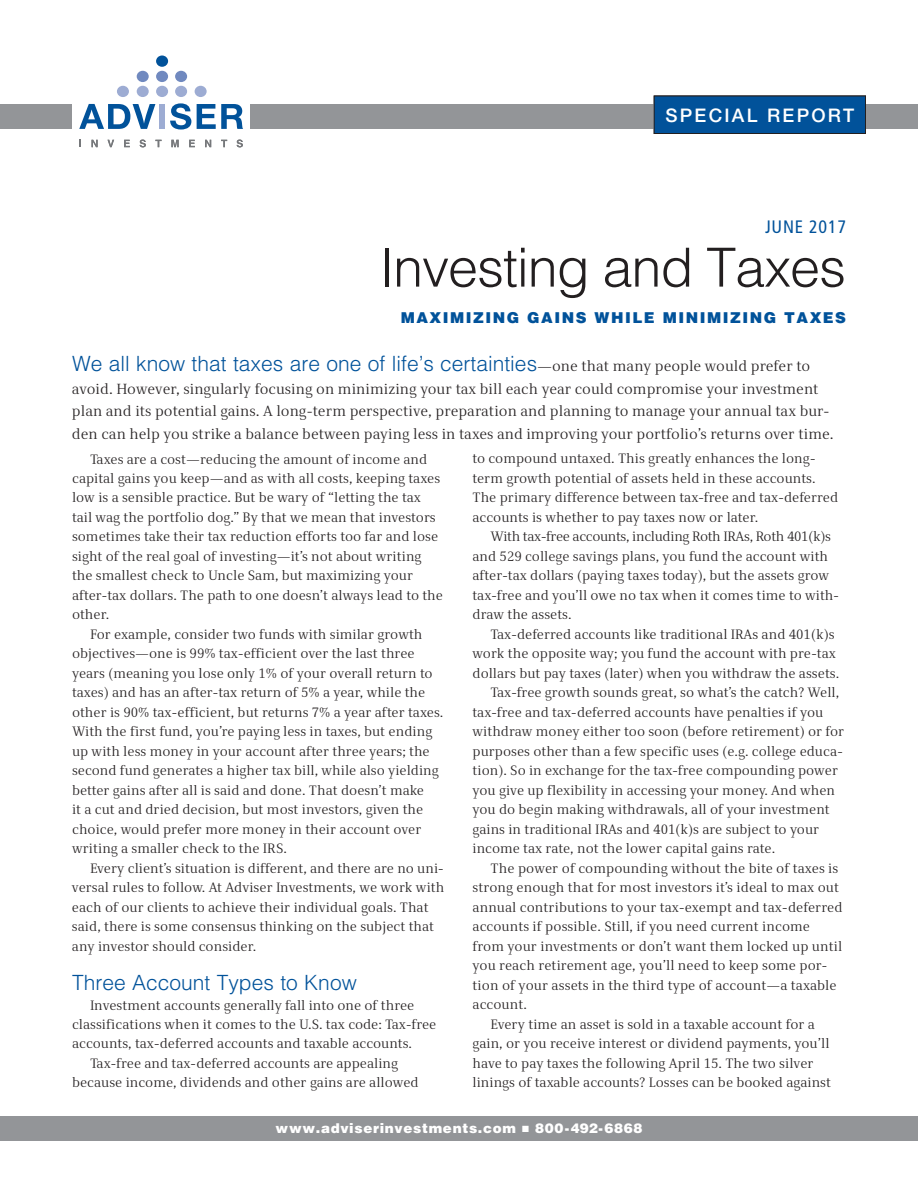
<style>
.page{position:relative;width:918px;height:1188px;background:#fff}
.page>*{position:absolute;margin:0;border:0;box-sizing:border-box;transform-origin:0 0}
.t1{font:300 54px "Helvetica";letter-spacing:-.02em;color:#231f20}
.t2{font:300 21px "Helvetica";color:#01529a}
.t3{font:500 18.75px "Helvetica Neue";letter-spacing:.12em;color:#fff}
.t4{font:condensed 18px "Frutiger";letter-spacing:.04em;color:#01529a}
.t5{font:900 15px "Helvetica";letter-spacing:.1em;color:#01529a}
.t6{font:14.7px/22.5px "Alfon";color:#231f20}
.t7{font:13.5px/19.5px "Alfon";color:#231f20}
.t8{font:900 13.5px "Helvetica";letter-spacing:.05em;color:#fff}
.s1{font-family:"Alfon";font-weight:400;font-size:14.7px;color:#231f20}
</style>
<div class="page">
<div style="left:0;top:104px;width:918px;height:25px;background:#939598"></div>
<div style="left:0;top:1117px;width:918px;height:24px;background:#939598"></div>
<div style="left:654px;top:96px;width:212px;height:38px;background:#01529a"></div>
<div style="left:654px;top:96px;width:212px;height:38px;border:1px solid #231f20"></div>
<div style="left:72px;top:56px;width:177px;height:91px;background:#fff"></div>
<svg style="left:79px;top:104px;width:76px;height:25px"></svg>
<svg style="left:170px;top:103px;width:21px;height:27px"></svg>
<svg style="left:197px;top:104px;width:46px;height:25px"></svg>
<svg style="left:92px;top:140px;width:6px;height:7px"></svg>
<svg style="left:108px;top:140px;width:6px;height:7px"></svg>
<svg style="left:124px;top:140px;width:6px;height:7px"></svg>
<svg style="left:140px;top:140px;width:6px;height:7px"></svg>
<svg style="left:155px;top:140px;width:7px;height:7px"></svg>
<svg style="left:171px;top:140px;width:8px;height:7px"></svg>
<svg style="left:189px;top:140px;width:6px;height:7px"></svg>
<svg style="left:205px;top:140px;width:6px;height:7px"></svg>
<svg style="left:221px;top:140px;width:6px;height:7px"></svg>
<svg style="left:237px;top:140px;width:6px;height:7px"></svg>
<div style="left:156px;top:56px;width:12px;height:11px;background:#01529a;border-radius:50%"></div>
<svg style="left:117px;top:71px;width:90px;height:26px"></svg>
<div style="left:159px;top:104px;width:6px;height:25px;background:#9dacd3"></div>
<h3 class="t3" style="left:665px;top:104px;width:190px">SPECIAL REPORT</h3>
<h3 class="t4" style="left:765px;top:216px;width:82px">JUNE 2017</h3>
<h1 class="t1" style="left:379px;top:234px;width:468px">Investing and Taxes</h1>
<p class="t5" style="left:401px;top:307px;width:447px">MAXIMIZING GAINS WHILE MINIMIZING TAXES</p>
<h2 class="t2" style="left:72px;top:351px;width:740px">We all know that taxes are one of life’s certainties<span class="s1">—one that many people would prefer to</span></h2>
<p class="t6" style="left:72px;top:378px;width:763px">avoid. However, singularly focusing on minimizing your tax bill each year could compromise your investment plan and its potential gains. A long-term perspective, preparation and planning to manage your annual tax bur&shy;den can help you strike a balance between paying less in taxes and improving your portfolio’s returns over time.</p>
<p class="t7" style="left:90px;top:449px;width:339px">Taxes are a cost—reducing the amount of income and</p>
<p class="t7" style="left:72px;top:469px;width:370px">capital gains you keep—and as with all costs, keeping taxes</p>
<p class="t7" style="left:72px;top:488px;width:351px">low is a sensible practice. But be wary of “letting the tax</p>
<p class="t7" style="left:72px;top:508px;width:365px">tail wag the portfolio dog.” By that we mean that investors</p>
<p class="t7" style="left:72px;top:527px;width:368px">sometimes take their tax reduction efforts too far and lose</p>
<p class="t7" style="left:72px;top:547px;width:351px">sight of the real goal of investing—it’s not about writing</p>
<p class="t7" style="left:72px;top:566px;width:343px">the smallest check to Uncle Sam, but maximizing your</p>
<p class="t7" style="left:72px;top:586px;width:373px">after-tax dollars. The path to one doesn’t always lead to the</p>
<p class="t7" style="left:72px;top:605px;width:39px">other.</p>
<p class="t7" style="left:90px;top:625px;width:334px">For example, consider two funds with similar growth</p>
<p class="t7" style="left:72px;top:644px;width:344px">objectives—one is 99% tax-efficient over the last three</p>
<p class="t7" style="left:72px;top:664px;width:362px">years (meaning you lose only 1% of your overall return to</p>
<p class="t7" style="left:72px;top:683px;width:355px">taxes) and has an after-tax return of 5% a year, while the</p>
<p class="t7" style="left:72px;top:703px;width:373px">other is 90% tax-efficient, but returns 7% a year after taxes.</p>
<p class="t7" style="left:72px;top:722px;width:362px">With the first fund, you’re paying less in taxes, but ending</p>
<p class="t7" style="left:72px;top:742px;width:359px">up with less money in your account after three years; the</p>
<p class="t7" style="left:72px;top:761px;width:368px">second fund generates a higher tax bill, while also yielding</p>
<p class="t7" style="left:72px;top:781px;width:354px">better gains after all is said and done. That doesn’t make</p>
<p class="t7" style="left:72px;top:800px;width:353px">it a cut and dried decision, but most investors, given the</p>
<p class="t7" style="left:72px;top:820px;width:351px">choice, would prefer more money in their account over</p>
<p class="t7" style="left:72px;top:839px;width:217px">writing a smaller check to the IRS.</p>
<p class="t7" style="left:90px;top:859px;width:356px">Every client’s situation is different, and there are no uni-</p>
<p class="t7" style="left:72px;top:878px;width:374px">versal rules to follow. At Adviser Investments, we work with</p>
<p class="t7" style="left:72px;top:898px;width:358px">each of our clients to achieve their individual goals. That</p>
<p class="t7" style="left:72px;top:917px;width:364px">said, there is some consensus thinking on the subject that</p>
<p class="t7" style="left:72px;top:937px;width:186px">any investor should consider.</p>
<h2 class="t2" style="left:72px;top:969px;width:286px">Three Account Types to Know</h2>
<p class="t7" style="left:90px;top:995px;width:326px">Investment accounts generally fall into one of three</p>
<p class="t7" style="left:72px;top:1015px;width:366px">classifications when it comes to the U.S. tax code: Tax-free</p>
<p class="t7" style="left:72px;top:1034px;width:342px">accounts, tax-deferred accounts and taxable accounts.</p>
<p class="t7" style="left:90px;top:1054px;width:310px">Tax-free and tax-deferred accounts are appealing</p>
<p class="t7" style="left:72px;top:1073px;width:348px">because income, dividends and other gains are allowed</p>
<p class="t7" style="left:473px;top:449px;width:367px">to compound untaxed. This greatly enhances the long&shy;term growth potential of assets held in these accounts.<br>The primary difference between tax-free and tax-deferred accounts is whether to pay taxes now or later.</p>
<p class="t7" style="left:473px;top:527px;width:368px;text-indent:18px">With tax-free accounts, including Roth IRAs, Roth 401(k)s and 529 college savings plans, you fund the account with after-tax dollars (paying taxes today), but the assets grow tax-free and you’ll owe no tax when it comes time to with&shy;draw the assets.</p>
<p class="t7" style="left:491px;top:625px;width:346px">Tax-deferred accounts like traditional IRAs and 401(k)s</p>
<p class="t7" style="left:473px;top:644px;width:365px">work the opposite way; you fund the account with pre-tax</p>
<p class="t7" style="left:473px;top:664px;width:368px">dollars but pay taxes (later) when you withdraw the assets.</p>
<p class="t7" style="left:491px;top:683px;width:350px">Tax-free growth sounds great, so what’s the catch? Well,</p>
<p class="t7" style="left:473px;top:703px;width:352px">tax-free and tax-deferred accounts have penalties if you</p>
<p class="t7" style="left:473px;top:722px;width:373px">withdraw money either too soon (before retirement) or for</p>
<p class="t7" style="left:473px;top:742px;width:372px">purposes other than a few specific uses (e.g. college educa-</p>
<p class="t7" style="left:473px;top:761px;width:367px">tion). So in exchange for the tax-free compounding power</p>
<p class="t7" style="left:473px;top:781px;width:364px">you give up flexibility in accessing your money. And when</p>
<p class="t7" style="left:473px;top:800px;width:359px">you do begin making withdrawals, all of your investment</p>
<p class="t7" style="left:473px;top:820px;width:348px">gains in traditional IRAs and 401(k)s are subject to your</p>
<p class="t7" style="left:473px;top:839px;width:304px">income tax rate, not the lower capital gains rate.</p>
<p class="t7" style="left:491px;top:859px;width:349px">The power of compounding without the bite of taxes is</p>
<p class="t7" style="left:473px;top:878px;width:368px">strong enough that for most investors it’s ideal to max out</p>
<p class="t7" style="left:473px;top:898px;width:372px">annual contributions to your tax-exempt and tax-deferred</p>
<p class="t7" style="left:473px;top:917px;width:339px">accounts if possible. Still, if you need current income</p>
<p class="t7" style="left:473px;top:937px;width:371px">from your investments or don’t want them locked up until</p>
<p class="t7" style="left:473px;top:956px;width:357px">you reach retirement age, you’ll need to keep some por-</p>
<p class="t7" style="left:473px;top:976px;width:366px">tion of your assets in the third type of account—a taxable</p>
<p class="t7" style="left:473px;top:995px;width:56px">account.</p>
<p class="t7" style="left:491px;top:1015px;width:326px">Every time an asset is sold in a taxable account for a</p>
<p class="t7" style="left:473px;top:1034px;width:359px">gain, or you receive interest or dividend payments, you’ll</p>
<p class="t7" style="left:473px;top:1054px;width:343px">have to pay taxes the following April 15. The two silver</p>
<p class="t7" style="left:473px;top:1073px;width:360px">linings of taxable accounts? Losses can be booked against</p>
<p class="t8" style="left:276px;top:1120px;width:368px">www.adviserinvestments.com ■ 800-492-6868</p>
</div>
